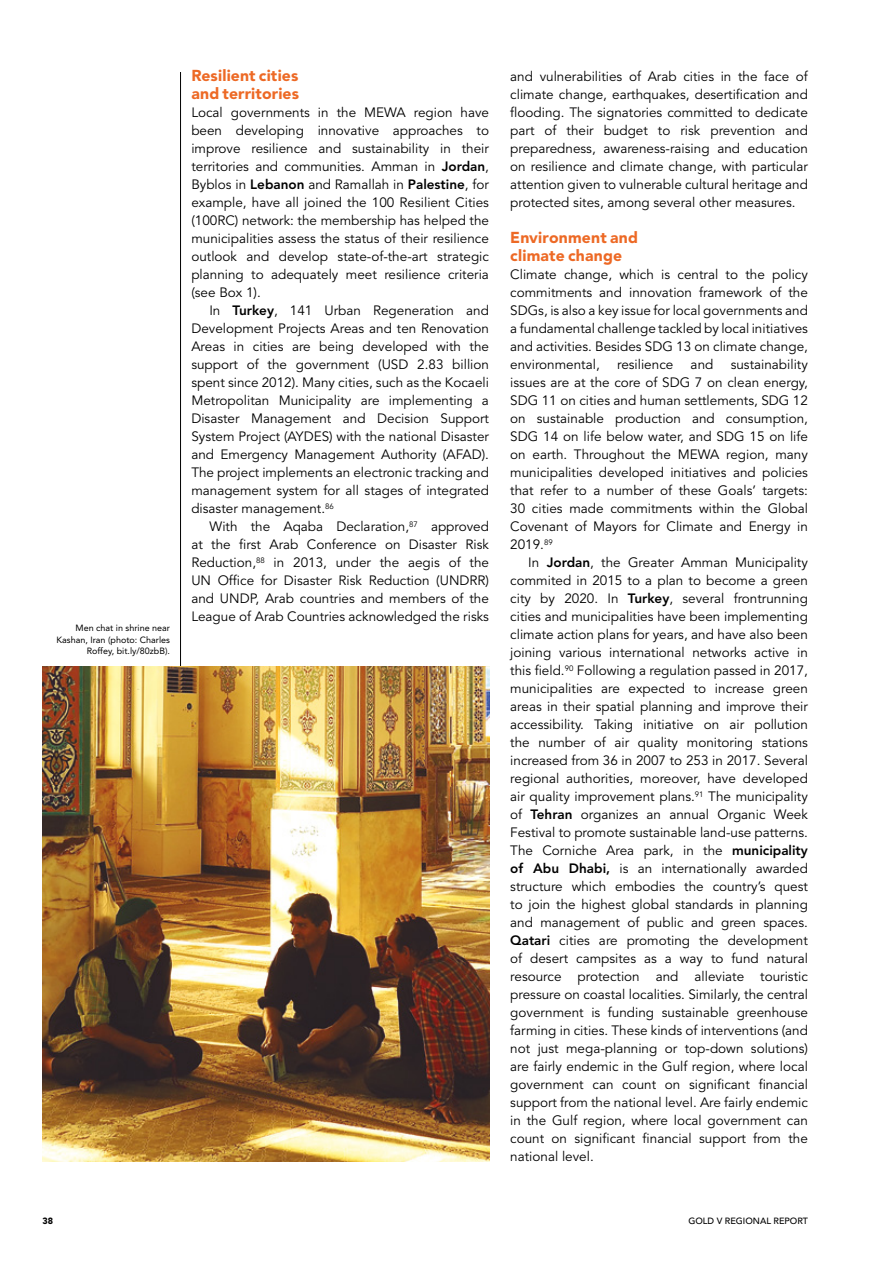
<style>
.page{position:relative;width:893px;height:1263px;background:#fff}
.page>*{position:absolute;margin:0;border:0;box-sizing:border-box;transform-origin:0 0}
.t1{font:900 15.75px/18px "Avenir LT";letter-spacing:.01em;color:#ed6925}
.t2{font:13.5px/18px "Avenir LT";color:#000;text-align:justify}
.t3{font:9px/11.2px "Avenir LT";color:#000;text-align:right}
.t4{font:500 9px "Avenir";color:#000}
.t5{font:900 9px "Avenir";color:#000}
.s1{font-weight:800}
</style>
<div class="page">
<hr style="left:180px;top:72px;width:1px;height:1089px;background:#000">
<img style="left:43px;top:666px;width:446px;height:495px">
<p class="t3" style="left:56px;top:623px;width:115px">Men chat in shrine near<br>Kashan, Iran (photo: Charles<br>Roffey, bit.ly/80zbB).</p>
<p class="t1" style="left:191px;top:66px;width:109px">Resilient cities and territories</p>
<p class="t2" style="left:191px;top:104px;width:299px">Local governments in the MEWA region have been developing innovative approaches to improve resilience and sustainability in their territories and communities. Amman in <span class="s1">Jordan</span>, Byblos in <span class="s1">Lebanon</span> and Ramallah in <span class="s1">Palestine</span>, for example, have all joined the 100 Resilient Cities (100RC) network: the membership has helped the municipalities assess the status of their resilience outlook and develop state-of-the-art strategic planning to adequately meet resilience criteria (see Box 1).</p>
<p class="t2" style="left:191px;top:302px;width:299px;text-indent:18px">In <span class="s1">Turkey</span>, 141 Urban Regeneration and Development Projects Areas and ten Renovation Areas in cities are being developed with the support of the government (USD 2.83 billion spent since 2012). Many cities, such as the Kocaeli Metropolitan Municipality are implementing a Disaster Management and Decision Support System Project (AYDES) with the national Disaster and Emergency Management Authority (AFAD).<br>The project implements an electronic tracking and management system for all stages of integrated disaster management.<sup>86</sup></p>
<p class="t2" style="left:191px;top:518px;width:299px;text-indent:18px">With the Aqaba Declaration,<sup>87</sup> approved at the first Arab Conference on Disaster Risk Reduction,<sup>88</sup> in 2013, under the aegis of the UN Office for Disaster Risk Reduction (UNDRR) and UNDP, Arab countries and members of the League of Arab Countries acknowledged the risks</p>
<p class="t2" style="left:510px;top:68px;width:299px">and vulnerabilities of Arab cities in the face of climate change, earthquakes, desertification and flooding. The signatories committed to dedicate part of their budget to risk prevention and preparedness, awareness-raising and education on resilience and climate change, with particular attention given to vulnerable cultural heritage and protected sites, among several other measures.</p>
<p class="t1" style="left:510px;top:228px;width:129px">Environment and climate change</p>
<p class="t2" style="left:510px;top:266px;width:299px">Climate change, which is central to the policy commitments and innovation framework of the SDGs, is also a key issue for local governments and a fundamental challenge tackled by local initiatives and activities. Besides SDG 13 on climate change, environmental,</p>
<p class="t2" style="left:510px;top:356px;width:299px;text-indent:220px">sustainability issues are at the core of SDG 7 on clean energy, SDG 11 on cities and human settlements, SDG 12 on sustainable production and consumption, SDG 14 on life below water, and SDG 15 on life on earth. Throughout the MEWA region, many municipalities developed initiatives and policies that refer to a number of these Goals’ targets:<br>30 cities made commitments within the Global Covenant of Mayors for Climate and Energy in 2019.<sup>89</sup></p>
<p class="t2" style="left:510px;top:554px;width:299px;text-indent:18px">In <span class="s1">Jordan</span>, the Greater Amman Municipality commited in 2015 to a plan to become a green city by 2020. In <span class="s1">Turkey</span>, several frontrunning cities and municipalities have been implementing climate action plans for years, and have also been joining various international networks active in this field.<sup>90</sup> Following a regulation passed in 2017, municipalities are expected to increase green areas in their spatial planning and improve their accessibility. Taking initiative on air pollution the number of air quality monitoring stations increased from 36 in 2007 to 253 in 2017. Several regional authorities, moreover, have developed air quality improvement plans.<sup>91</sup> The municipality of <span class="s1">Tehran</span> organizes an annual Organic Week Festival to promote sustainable land-use patterns.<br>The Corniche Area park, in the <span class="s1">municipality of Abu Dhabi,</span> is an internationally awarded structure which embodies the country’s quest to join the highest global standards in planning and management of public and green spaces.<br><span class="s1">Qatari</span> cities are promoting the development of desert campsites as a way to fund natural resource protection and alleviate touristic pressure on coastal localities. Similarly, the central government is funding sustainable greenhouse farming in cities. These kinds of interventions (and not just mega-planning or top-down solutions) are fairly endemic in the Gulf region, where local government can count on significant financial support from the national level. Are fairly endemic in the Gulf region, where local government can count on significant financial support from the national level.</p>
<p class="t2" style="left:617px;top:356px;width:58px">resilience</p>
<p class="t2" style="left:691px;top:356px;width:24px">and</p>
<p class="t5" style="left:43px;top:1215px;width:12px">38</p>
<p class="t4" style="left:688px;top:1216px;width:121px">GOLD V REGIONAL REPORT</p>
</div>
